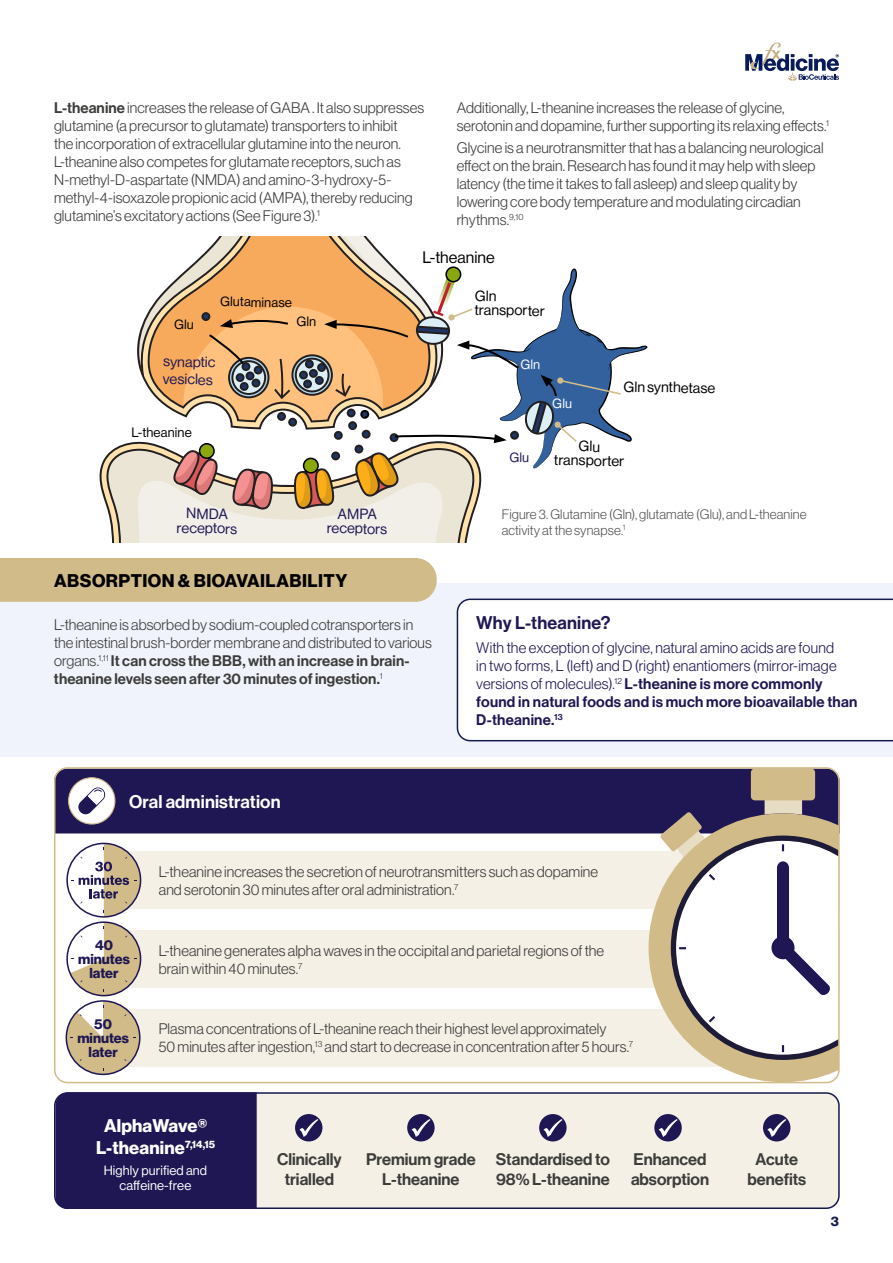
<style>
.page{position:relative;width:893px;height:1263px;background:#fff}
.page>*{position:absolute;margin:0;border:0;box-sizing:border-box;transform-origin:0 0}
.t1{font:18px/21px "N Haas Grotesk DS Pro 75 Bd";letter-spacing:.01em;color:#fff;text-align:center}
.t2{font:18px "N Haas Grotesk DS Pro 75 Bd";letter-spacing:.025em;color:#000}
.t3{font:18px "N Haas Grotesk DS Pro 65 Md";letter-spacing:.01em;color:#fff}
.t4{font:18px "N Haas Grotesk DS Pro 65 Md";letter-spacing:.01em;color:#1f1753}
.t5{font:16.5px/20.4px "N Haas Grotesk DS Pro 65 Md";color:#3c3c3b;text-align:center}
.t6{font:16.2px "N Haas Grotesk DS Pro 55 Rg";letter-spacing:.005em;color:#000}
.t7{font:15px/18px "N Haas Grotesk DS Pro 45 Lt";letter-spacing:.005em;color:#3c3c3b}
.t8{font:15px/18px "N Haas Grotesk DS Pro 65 Md";letter-spacing:.02em;color:#1f1753}
.t9{font:15px/18px "N Haas Grotesk DS Pro 45 Lt";letter-spacing:.015em;color:#1f1753}
.t10{font:15px/18px "N Haas Grotesk DS Pro 65 Md";letter-spacing:.005em;color:#3c3c3b}
.t11{font:14.55px/14.5px "N Haas Grotesk DS Pro 55 Rg";color:#1f1753;text-align:center}
.t12{font:14.55px/14px "N Haas Grotesk DS Pro 55 Rg";color:#000;text-align:center}
.t13{font:14.1px/14.1px "N Haas Grotesk DS Pro 75 Bd";color:#1f1753;text-align:center}
.t14{font:13.5px/16.2px "N Haas Grotesk DS Pro 45 Lt";letter-spacing:.01em;color:#575756}
.t15{font:13.5px "N Haas Grotesk DS Pro 75 Bd";color:#161b4f}
.t16{font:13.2px "N Haas Grotesk DS Pro 55 Rg";letter-spacing:.01em;color:#000}
.t17{font:13.05px/15.3px "N Haas Grotesk DS Pro 55 Rg";letter-spacing:.01em;color:#fff;text-align:center}
.s1{font-family:"N Haas Grotesk DS Pro 65 Md"}
.s2{font-family:"N Haas Grotesk DS Pro 45 Lt"}
</style>
<div class="page">
<div style="left:57px;top:770px;width:780px;height:63px;background:#1f1753"></div>
<div style="left:0;top:583px;width:893px;height:174px;background:#f0f3fb"></div>
<div style="left:0;top:558px;width:437px;height:44px;background:#d1bb89"></div>
<div style="left:104px;top:851px;width:736px;height:58px;background:#f5f0e6"></div>
<div style="left:104px;top:930px;width:736px;height:57px;background:#f5f0e6"></div>
<div style="left:103px;top:1009px;width:736px;height:57px;background:#f5f0e6"></div>
<svg style="left:65px;top:843px;width:76px;height:233px"></svg>
<div style="left:751px;top:769px;width:64px;height:31px;background:#d1bb89;border-radius:4px"></div>
<svg style="left:649px;top:813px;width:188px;height:269px"></svg>
<svg style="left:660px;top:797px;width:177px;height:263px"></svg>
<div style="left:457px;top:599px;width:436px;height:142px;background:#fff"></div>
<div style="left:69px;top:778px;width:46px;height:46px;background:#fff;border-radius:50%"></div>
<div style="left:68px;top:777px;width:47px;height:47px;border:1px solid #d1bb89;border-radius:50%"></div>
<svg style="left:78px;top:787px;width:28px;height:27px"></svg>
<div style="left:57px;top:1092px;width:783px;height:117px;background:#f5f0e6;border-radius:13px"></div>
<div style="left:539px;top:1114px;width:28px;height:27px;background:#1f1753;border-radius:50%"></div>
<div style="left:654px;top:1114px;width:28px;height:27px;background:#1f1753;border-radius:50%"></div>
<div style="left:763px;top:1114px;width:27px;height:27px;background:#1f1753;border-radius:50%"></div>
<div style="left:295px;top:1114px;width:27px;height:27px;background:#1f1753;border-radius:50%"></div>
<svg style="left:299px;top:1119px;width:19px;height:18px"></svg>
<svg style="left:543px;top:1119px;width:19px;height:18px"></svg>
<svg style="left:659px;top:1119px;width:19px;height:18px"></svg>
<svg style="left:767px;top:1119px;width:19px;height:18px"></svg>
<div style="left:54px;top:1092px;width:786px;height:117px;border:2px solid #161b4f;border-radius:13px"></div>
<div style="left:55px;top:1092px;width:202px;height:117px;background:#1f1753"></div>
<div style="left:407px;top:1114px;width:28px;height:27px;background:#1f1753;border-radius:50%"></div>
<svg style="left:411px;top:1119px;width:19px;height:18px"></svg>
<div style="left:54px;top:767px;width:786px;height:316px;border:2px solid #d1bb89;border-radius:13px"></div>
<svg style="left:745px;top:42px;width:94px;height:39px"></svg>
<svg style="left:99px;top:236px;width:549px;height:307px"></svg>
<p class="t7" style="left:54px;top:99px;width:372px"><span class="s1">L-theanine</span> increases the release of GABA . It also suppresses glutamine (a precursor to glutamate) transporters to inhibit<br>the incorporation of extracellular glutamine into the neuron.<br>L-theanine also competes for glutamate receptors, such as N-methyl-D-aspartate (NMDA) and amino-3-hydroxy-5- methyl-4-isoxazole propionic acid (AMPA), thereby reducing glutamine’s excitatory actions (See Figure 3).<sup>1</sup></p>
<p class="t7" style="left:457px;top:99px;width:374px">Additionally, L-theanine increases the release of glycine, serotonin and dopamine, further supporting its relaxing effects.<sup>1</sup></p>
<p class="t7" style="left:457px;top:139px;width:368px">Glycine is a neurotransmitter that has a balancing neurological effect on the brain. Research has found it may help with sleep latency (the time it takes to fall asleep) and sleep quality by lowering core body temperature and modulating circadian rhythms.<sup>9,10</sup></p>
<p class="t16" style="left:220px;top:294px;width:73px;rotate:1deg">Glutaminase</p>
<p class="t11" style="left:163px;top:353px;width:54px;line-height:17.5px;text-align:left;rotate:1deg">synaptic vesicles</p>
<p class="t16" style="left:132px;top:425px;width:62px">L-theanine</p>
<p class="t11" style="left:177px;top:506px;width:62px;rotate:1deg">NMDA receptors</p>
<p class="t11" style="left:327px;top:506px;width:62px;rotate:1deg">AMPA receptors</p>
<p class="t6" style="left:422px;top:248px;width:74px">L-theanine</p>
<p class="t12" style="left:475px;top:289px;width:72px;text-align:left;rotate:1deg">Gln transporter</p>
<p class="t12" style="left:624px;top:380px;width:93px;rotate:1deg">Gln synthetase</p>
<p class="t12" style="left:554px;top:439px;width:72px;rotate:1deg">Glu transporter</p>
<p class="t14" style="left:502px;top:506px;width:306px">Figure 3. Glutamine (Gln), glutamate (Glu), and L-theanine activity at the synapse.<sup>1</sup></p>
<p class="t2" style="left:54px;top:570px;width:295px">ABSORPTION &amp; BIOAVAILABILITY</p>
<p class="t7" style="left:54px;top:616px;width:379px">L-theanine is absorbed by sodium-coupled cotransporters in the intestinal brush-border membrane and distributed to various</p>
<p class="t10" style="left:54px;top:652px;width:357px"><span class="s2">organs.</span><sup>1,11</sup> It can cross the BBB, with an increase in brain&shy;theanine levels seen after 30 minutes of ingestion.<sup>1</sup></p>
<p class="t3" style="left:129px;top:791px;width:153px">Oral administration</p>
<p class="t4" style="left:476px;top:612px;width:136px">Why L-theanine?</p>
<p class="t9" style="left:476px;top:639px;width:362px">With the exception of glycine, natural amino acids are found in two forms, L (left) and D (right) enantiomers (mirror-image</p>
<p class="t8" style="left:476px;top:675px;width:383px"><span class="s2">versions of molecules).</span><sup>12</sup> L-theanine is more commonly found in natural foods and is much more bioavailable than<br>D-theanine.<sup>13</sup></p>
<p class="t7" style="left:159px;top:863px;width:441px">L-theanine increases the secretion of neurotransmitters such as dopamine and serotonin 30 minutes after oral administration.<sup>7</sup></p>
<p class="t13" style="left:78px;top:938px;width:53px">40 minutes later</p>
<p class="t7" style="left:159px;top:941px;width:447px">L-theanine generates alpha waves in the occipital and parietal regions of the brain within 40 minutes.<sup>7</sup></p>
<p class="t13" style="left:77px;top:1017px;width:53px">50 minutes later</p>
<p class="t7" style="left:159px;top:1020px;width:476px">Plasma concentrations of L-theanine reach their highest level approximately<br>50 minutes after ingestion,<sup>13</sup> and start to decrease in concentration after 5 hours.<sup>7</sup></p>
<p class="t1" style="left:96px;top:1116px;width:121px">AlphaWave®<br>L-theanine<sup>7,14,15</sup></p>
<p class="t17" style="left:104px;top:1162px;width:105px">Highly purified and caffeine-free</p>
<p class="t5" style="left:277px;top:1149px;width:66px">Clinically trialled</p>
<p class="t5" style="left:366px;top:1149px;width:111px">Premium grade<br>L-theanine</p>
<p class="t5" style="left:496px;top:1149px;width:116px;text-align:left">Standardised to<br>98% L-theanine</p>
<p class="t5" style="left:631px;top:1149px;width:80px;text-align:left">Enhanced absorption</p>
<p class="t5" style="left:747px;top:1149px;width:60px">Acute benefits</p>
<p class="t15" style="left:831px;top:1213px;width:10px">3</p>
</div>
